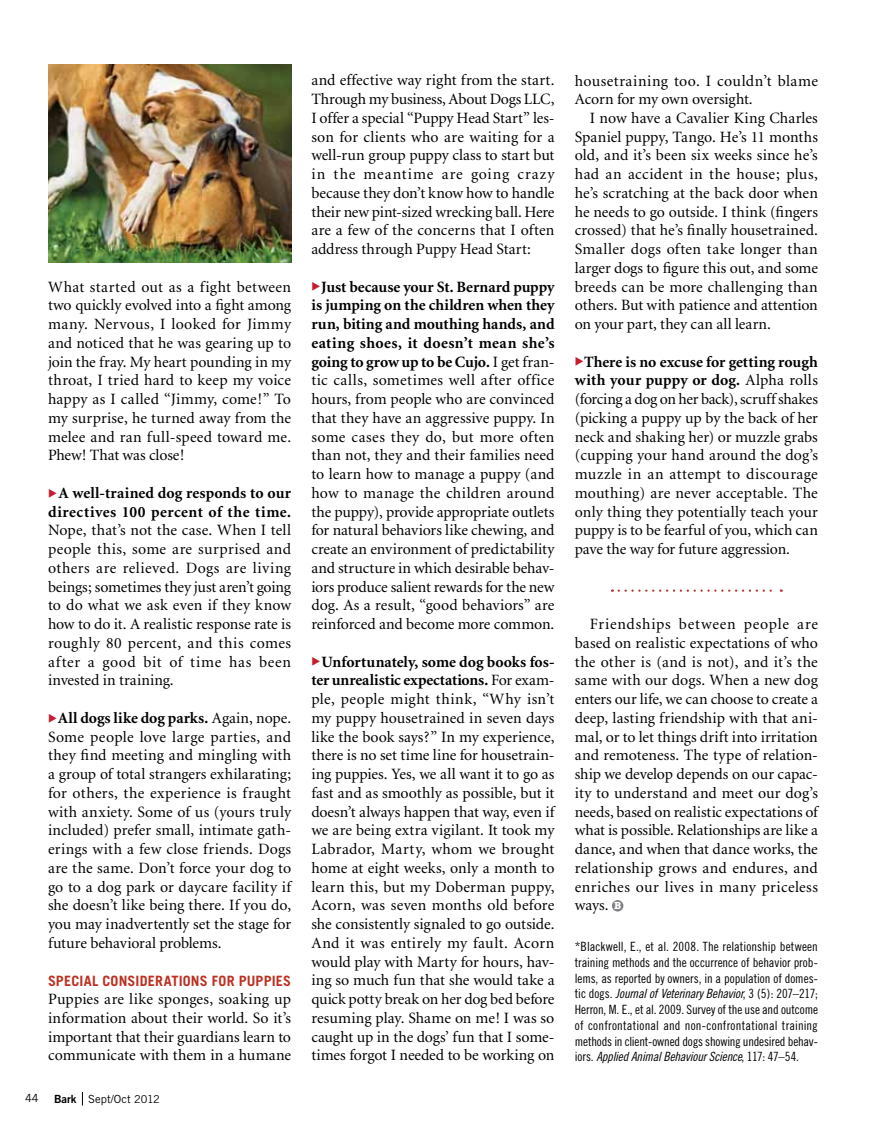
<style>
.page{position:relative;width:878px;height:1134px;background:#fff}
.page>*{position:absolute;margin:0;border:0;box-sizing:border-box;transform-origin:0 0}
.t1{font:15.75px/18.8px "Minion";letter-spacing:.005em;color:#000;text-align:justify}
.t2{font:15.75px "Minion";letter-spacing:.03em;color:#000}
.t3{font:15.75px "Minion";letter-spacing:.025em;color:#000}
.t4{font:15.75px "Minion";letter-spacing:-.015em;color:#000}
.t5{font:700 14.25px "Trade Gothic";letter-spacing:.015em;color:#bc3123}
.t6{font:12.75px/15.8px "Trade Gothic Cond Eighteen";letter-spacing:-.01em;color:#000;text-align:justify}
.t7{font:11.25px "Trade Gothic";color:#000}
.s1{color:#c61c2c}
.s2{font-weight:700}
.s3{font-family:"Trade Gothic Bold Two"}
.s4{font-size:10.8px}
.s5{font-family:"Rockwell";font-weight:700;font-size:10.5px;color:#fff}
.s6{font-family:"Trade Gothic Cond Eighteen Obl"}
</style>
<div class="page">
<svg style="left:82px;top:1092px;width:1px;height:14px"></svg>
<svg style="left:612px;top:590px;width:169px;height:2px"></svg>
<div style="left:612px;top:900px;width:11px;height:12px;background:#808285;border-radius:50%"></div>
<img style="left:48px;top:65px;width:243px;height:197px">
<p class="t1" style="left:48px;top:278px;width:245px">What started out as a fight between two quickly evolved into a fight among many. Nervous, I looked for Jimmy and noticed that he was gearing up to join the fray. My heart pounding in my throat, I tried hard to keep my voice happy as I called “Jimmy, come!” To my surprise, he turned away from the melee and ran full-speed toward me.<br>Phew! That was close!</p>
<p class="t1" style="left:48px;top:484px;width:245px"><span class="s1">◆</span><span class="s2">A well-trained dog responds to our directives 100 percent of the time.<br></span>Nope, that’s not the case. When I tell people this, some are surprised and others are relieved. Dogs are living beings; sometimes they just aren’t going to do what we ask even if they know how to do it. A realistic response rate is roughly 80 percent, and this comes after a good bit of time has been invested in training.</p>
<p class="t1" style="left:48px;top:709px;width:245px"><span class="s1">◆</span><span class="s2">All dogs like dog parks.</span> Again, nope.<br>Some people love large parties, and they find meeting and mingling with a group of total strangers exhilarating; for others, the experience is fraught with anxiety. Some of us (yours truly included) prefer small, intimate gath&shy;erings with a few close friends. Dogs are the same. Don’t force your dog to go to a dog park or daycare facility if she doesn’t like being there. If you do, you may inadvertently set the stage for future behavioral problems.</p>
<p class="t5" style="left:48px;top:972px;width:244px">SPECIAL CONSIDERATIONS FOR PUPPIES</p>
<p class="t1" style="left:48px;top:990px;width:245px">Puppies are like sponges, soaking up information about their world. So it’s important that their guardians learn to communicate with them in a humane</p>
<p class="t7" style="left:25px;top:1091px;width:15px">44</p>
<p class="t7" style="left:54px;top:1092px;width:107px"><span class="s3">Bark</span> Sept/Oct <span class="s4">2012</span></p>
<p class="t1" style="left:311px;top:72px;width:245px">and effective way right from the start.<br>Through my business, About Dogs LLC, I offer a special “Puppy Head Start” les&shy;son for clients who are waiting for a well-run group puppy class to start but in the meantime are going crazy because they don’t know how to handle their new pint-sized wrecking ball. Here are a few of the concerns that I often address through Puppy Head Start:</p>
<p class="t1" style="left:311px;top:278px;width:245px"><span class="s1">◆</span><span class="s2">Just because your St. Bernard puppy is jumping on the children when they run, biting and mouthing hands, and eating shoes, it doesn’t mean she’s going to grow up to be Cujo.</span> I get fran&shy;tic calls, sometimes well after office hours, from people who are convinced that they have an aggressive puppy. In some cases they do, but more often than not, they and their families need to learn how to manage a puppy (and how to manage the children around the puppy), provide appropriate outlets for natural behaviors like chewing, and create an environment of predictability and structure in which desirable behav&shy;iors produce salient rewards for the new dog. As a result, “good behaviors” are reinforced and become more common.</p>
<p class="t1" style="left:311px;top:653px;width:245px"><span class="s1">◆</span><span class="s2">Unfortunately, some dog books fos&shy;ter unrealistic expectations.</span> For exam&shy;ple, people might think, “Why isn’t my puppy housetrained in seven days like the book says?” In my experience, there is no set time line for housetrain&shy;ing puppies. Yes, we all want it to go as fast and as smoothly as possible, but it doesn’t always happen that way, even if we are being extra vigilant. It took my Labrador, Marty, whom we brought home at eight weeks, only a month to learn this, but my Doberman puppy, Acorn, was seven months old before she consistently signaled to go outside.<br>And it was entirely my fault. Acorn would play with Marty for hours, hav&shy;ing so much fun that she would take a quick potty break on her dog bed before resuming play. Shame on me! I was so caught up in the dogs’ fun that I some&shy;times forgot I needed to be working on</p>
<p class="t2" style="left:574px;top:73px;width:244px">housetraining too. I couldn’t blame</p>
<p class="t4" style="left:574px;top:91px;width:179px">Acorn for my own oversight.</p>
<p class="t1" style="left:589px;top:109px;width:229px">I now have a Cavalier King Charles</p>
<p class="t1" style="left:574px;top:128px;width:245px">Spaniel puppy, Tango. He’s 11 months</p>
<p class="t1" style="left:574px;top:147px;width:244px">old, and it’s been six weeks since he’s</p>
<p class="t3" style="left:574px;top:166px;width:245px">had an accident in the house; plus,</p>
<p class="t1" style="left:574px;top:184px;width:245px">he’s scratching at the back door when</p>
<p class="t1" style="left:574px;top:203px;width:245px">he needs to go outside. I think (fingers</p>
<p class="t1" style="left:574px;top:222px;width:244px">crossed) that he’s finally housetrained.</p>
<p class="t1" style="left:574px;top:240px;width:244px">Smaller dogs often take longer than</p>
<p class="t1" style="left:574px;top:259px;width:245px">larger dogs to figure this out, and some</p>
<p class="t1" style="left:574px;top:278px;width:244px">breeds can be more challenging than</p>
<p class="t1" style="left:574px;top:297px;width:244px">others. But with patience and attention</p>
<p class="t1" style="left:574px;top:315px;width:198px">on your part, they can all learn.</p>
<p class="t1" style="left:574px;top:353px;width:245px"><span class="s1">◆</span><span class="s2">There is no excuse for getting rough with your puppy or dog.</span> Alpha rolls (forcing a dog on her back), scruff shakes (picking a puppy up by the back of her neck and shaking her) or muzzle grabs (cupping your hand around the dog’s muzzle in an attempt to discourage mouthing) are never acceptable. The only thing they potentially teach your puppy is to be fearful of you, which can pave the way for future aggression.</p>
<p class="t1" style="left:574px;top:615px;width:245px;text-indent:15px">Friendships between people are based on realistic expectations of who the other is (and is not), and it’s the same with our dogs. When a new dog enters our life, we can choose to create a deep, lasting friendship with that ani&shy;mal, or to let things drift into irritation and remoteness. The type of relation&shy;ship we develop depends on our capac&shy;ity to understand and meet our dog’s needs, based on realistic expectations of what is possible. Relationships are like a dance, and when that dance works, the relationship grows and endures, and enriches our lives in many priceless ways. <span class="s5">B</span></p>
<p class="t6" style="left:574px;top:939px;width:245px">*Blackwell, E., et al. 2008. The relationship between training methods and the occurrence of behavior prob&shy;lems, as reported by owners, in a population of domes&shy;tic dogs. <span class="s6">Journal of Veterinary Behavior</span>, 3 (5): 207–217; Herron, M. E., et al. 2009. Survey of the use and outcome of confrontational and non-confrontational training methods in client-owned dogs showing undesired behav&shy;iors. <span class="s6">Applied Animal Behaviour Science</span>, 117: 47–54.</p>
</div>
